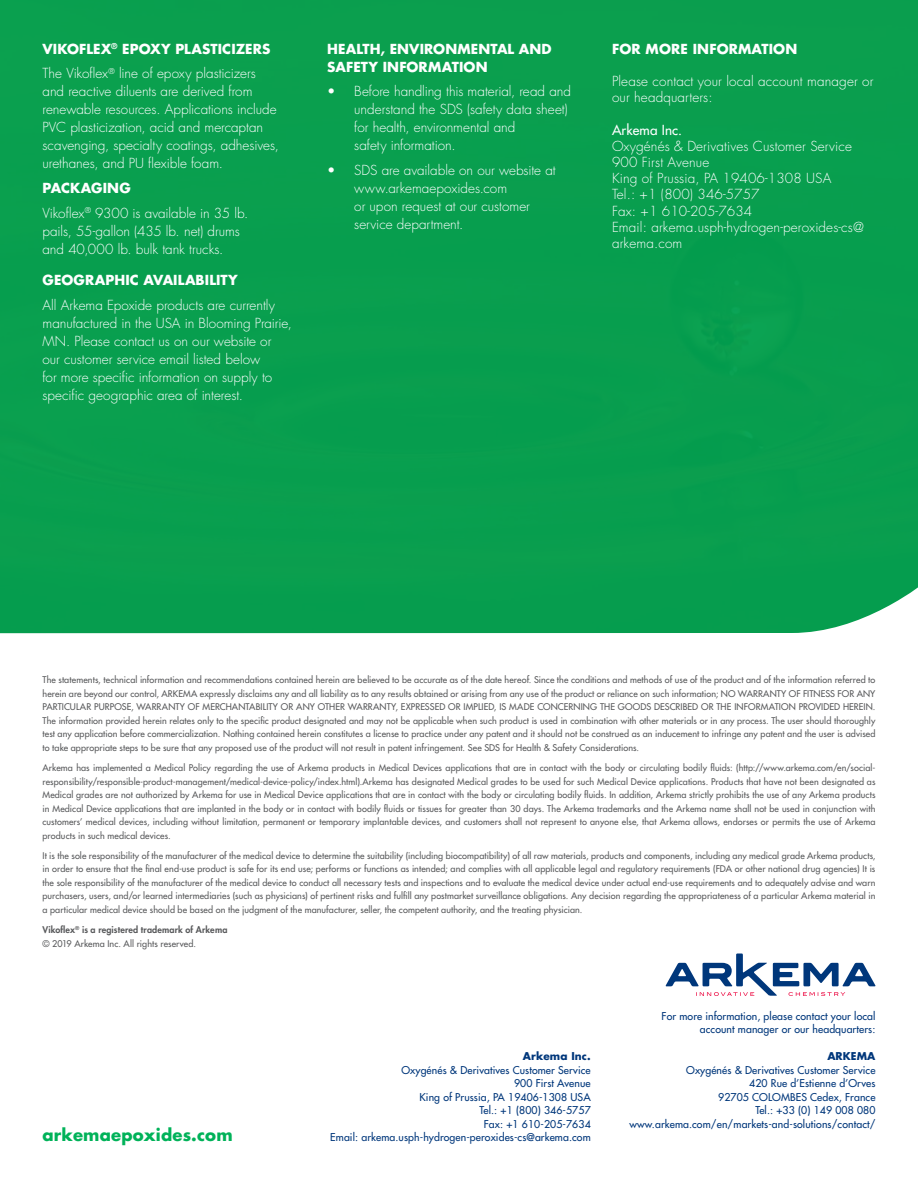
<style>
.page{position:relative;width:918px;height:1188px;background:#fff}
.page>*{position:absolute;margin:0;border:0;box-sizing:border-box;transform-origin:0 0}
.t1{font:700 16.5px "Futura Std";letter-spacing:.01em;color:#00b259}
.t2{font:300 13.5px/18px "Futura Std";letter-spacing:.005em;color:#fff}
.t3{font:700 13.5px/18px "Futura Std";letter-spacing:.01em;color:#fff}
.t4{font:500 13.5px "Futura Std";letter-spacing:.01em;color:#fff}
.t5{font:500 10.5px/13.5px "Futura Std";letter-spacing:.01em;color:#00377b;text-align:right}
.t6{font:700 10.5px "Futura Std";letter-spacing:.01em;color:#00377b}
.t7{font:500 9px/13.5px "Futura Std";letter-spacing:.015em;color:#58595b;text-align:justify}
.t8{font:800 9px/13.5px "Futura Std";letter-spacing:.015em;color:#58595b}
.s1{font-weight:700}
.s2{font-weight:500}
</style>
<div class="page">
<div style="left:0;top:0;width:918px;height:634px;background:#099e4e"></div>
<svg style="left:665px;top:954px;width:211px;height:42px"></svg>
<h2 class="t2" style="left:43px;top:37px;width:229px;line-height:24.8px"><span class="s1">VIKOFLEX</span><sup>®</sup> <span class="s1">EPOXY PLASTICIZERS<br></span>The Vikoflex<sup>®</sup> line of epoxy plasticizers</h2>
<h2 class="t2" style="left:43px;top:83px;width:238px">and reactive diluents are derived from renewable resources. Applications include PVC plasticization, acid and mercaptan scavenging, specialty coatings, adhesives, urethanes, and PU flexible foam.</h2>
<h2 class="t2" style="left:43px;top:176px;width:207px;line-height:24.8px"><span class="s1">PACKAGING<br></span>Vikoflex<sup>®</sup> 9300 is available in 35 lb.</h2>
<h2 class="t2" style="left:43px;top:222px;width:199px">pails, 55-gallon (435 lb. net) drums and 40,000 lb. bulk tank trucks.</h2>
<h2 class="t3" style="left:43px;top:271px;width:197px">GEOGRAPHIC AVAILABILITY</h2>
<p class="t2" style="left:43px;top:297px;width:251px">All Arkema Epoxide products are currently manufactured in the USA in Blooming Prairie, MN. Please contact us on our website or our customer service email listed below<br>for more specific information on supply to specific geographic area of interest.</p>
<h2 class="t3" style="left:327px;top:39px;width:226px">HEALTH, ENVIRONMENTAL AND<br>SAFETY INFORMATION</h2>
<h2 class="t2" style="left:354px;top:83px;width:218px;text-indent:-27px">• Before handling this material, read and understand the SDS (safety data sheet) for health, environmental and<br>safety information.</h2>
<h2 class="t2" style="left:354px;top:162px;width:203px;text-indent:-27px">• SDS are available on our website at www.arkemaepoxides.com<br>or upon request at our customer service department.</h2>
<h2 class="t3" style="left:612px;top:39px;width:187px">FOR MORE INFORMATION</h2>
<h2 class="t2" style="left:612px;top:73px;width:263px;line-height:16.2px">Please contact your local account manager or our headquarters:</h2>
<h2 class="t4" style="left:612px;top:121px;width:72px">Arkema Inc.</h2>
<h2 class="t2" style="left:612px;top:138px;width:253px;line-height:16.2px">Oxygénés &amp; Derivatives Customer Service<br>900 First Avenue<br>King of Prussia, PA 19406-1308 USA<br>Tel.: +1 (800) 346-5757<br>Fax: +1 610-205-7634<br>Email: arkema.usph-hydrogen-peroxides-cs@ arkema.com</h2>
<p class="t7" style="left:43px;top:673px;width:835px">The statements, technical information and recommendations contained herein are believed to be accurate as of the date hereof. Since the conditions and methods of use of the product and of the information referred to herein are beyond our control, ARKEMA expressly disclaims any and all liability as to any results obtained or arising from any use of the product or reliance on such information; NO WARRANTY OF FITNESS FOR ANY PARTICULAR PURPOSE, WARRANTY OF MERCHANTABILITY OR ANY OTHER WARRANTY, EXPRESSED OR IMPLIED, IS MADE CONCERNING THE GOODS DESCRIBED OR THE INFORMATION PROVIDED HEREIN.<br>The information provided herein relates only to the specific product designated and may not be applicable when such product is used in combination with other materials or in any process. The user should thoroughly test any application before commercialization. Nothing contained herein constitutes a license to practice under any patent and it should not be construed as an inducement to infringe any patent and the user is advised to take appropriate steps to be sure that any proposed use of the product will not result in patent infringement. See SDS for Health &amp; Safety Considerations.</p>
<p class="t7" style="left:43px;top:761px;width:835px">Arkema has implemented a Medical Policy regarding the use of Arkema products in Medical Devices applications that are in contact with the body or circulating bodily fluids: (http://www.arkema.com/en/social&shy;responsibility/responsible-product-management/medical-device-policy/index.html).Arkema has designated Medical grades to be used for such Medical Device applications. Products that have not been designated as Medical grades are not authorized by Arkema for use in Medical Device applications that are in contact with the body or circulating bodily fluids. In addition, Arkema strictly prohibits the use of any Arkema products in Medical Device applications that are implanted in the body or in contact with bodily fluids or tissues for greater than 30 days. The Arkema trademarks and the Arkema name shall not be used in conjunction with customers’ medical devices, including without limitation, permanent or temporary implantable devices, and customers shall not represent to anyone else, that Arkema allows, endorses or permits the use of Arkema products in such medical devices.</p>
<p class="t7" style="left:43px;top:849px;width:835px">It is the sole responsibility of the manufacturer of the medical device to determine the suitability (including biocompatibility) of all raw materials, products and components, including any medical grade Arkema products, in order to ensure that the final end-use product is safe for its end use; performs or functions as intended; and complies with all applicable legal and regulatory requirements (FDA or other national drug agencies) It is the sole responsibility of the manufacturer of the medical device to conduct all necessary tests and inspections and to evaluate the medical device under actual end-use requirements and to adequately advise and warn purchasers, users, and/or learned intermediaries (such as physicians) of pertinent risks and fulfill any postmarket surveillance obligations. Any decision regarding the appropriateness of a particular Arkema material in a particular medical device should be based on the judgment of the manufacturer, seller, the competent authority, and the treating physician.</p>
<p class="t8" style="left:43px;top:923px;width:186px">Vikoflex<sup>®</sup> is a registered trademark of Arkema <span class="s2">© 2019 Arkema Inc. All rights reserved.</span></p>
<h1 class="t1" style="left:43px;top:1124px;width:192px">arkemaepoxides.com</h1>
<p class="t6" style="left:523px;top:1049px;width:69px">Arkema Inc.</p>
<p class="t5" style="left:330px;top:1063px;width:262px">Oxygénés &amp; Derivatives Customer Service<br>900 First Avenue<br>King of Prussia, PA 19406-1308 USA<br>Tel.: +1 (800) 346-5757<br>Fax: +1 610-205-7634<br>Email: arkema.usph-hydrogen-peroxides-cs@arkema.com</p>
<p class="t5" style="left:662px;top:1009px;width:215px">For more information, please contact your local account manager or our headquarters:</p>
<p class="t6" style="left:827px;top:1049px;width:50px">ARKEMA</p>
<p class="t5" style="left:630px;top:1063px;width:247px">Oxygénés &amp; Derivatives Customer Service<br>420 Rue d’Estienne d’Orves<br>92705 COLOMBES Cedex, France<br>Tel.: +33 (0) 149 008 080 www.arkema.com/en/markets-and-solutions/contact/</p>
</div>
